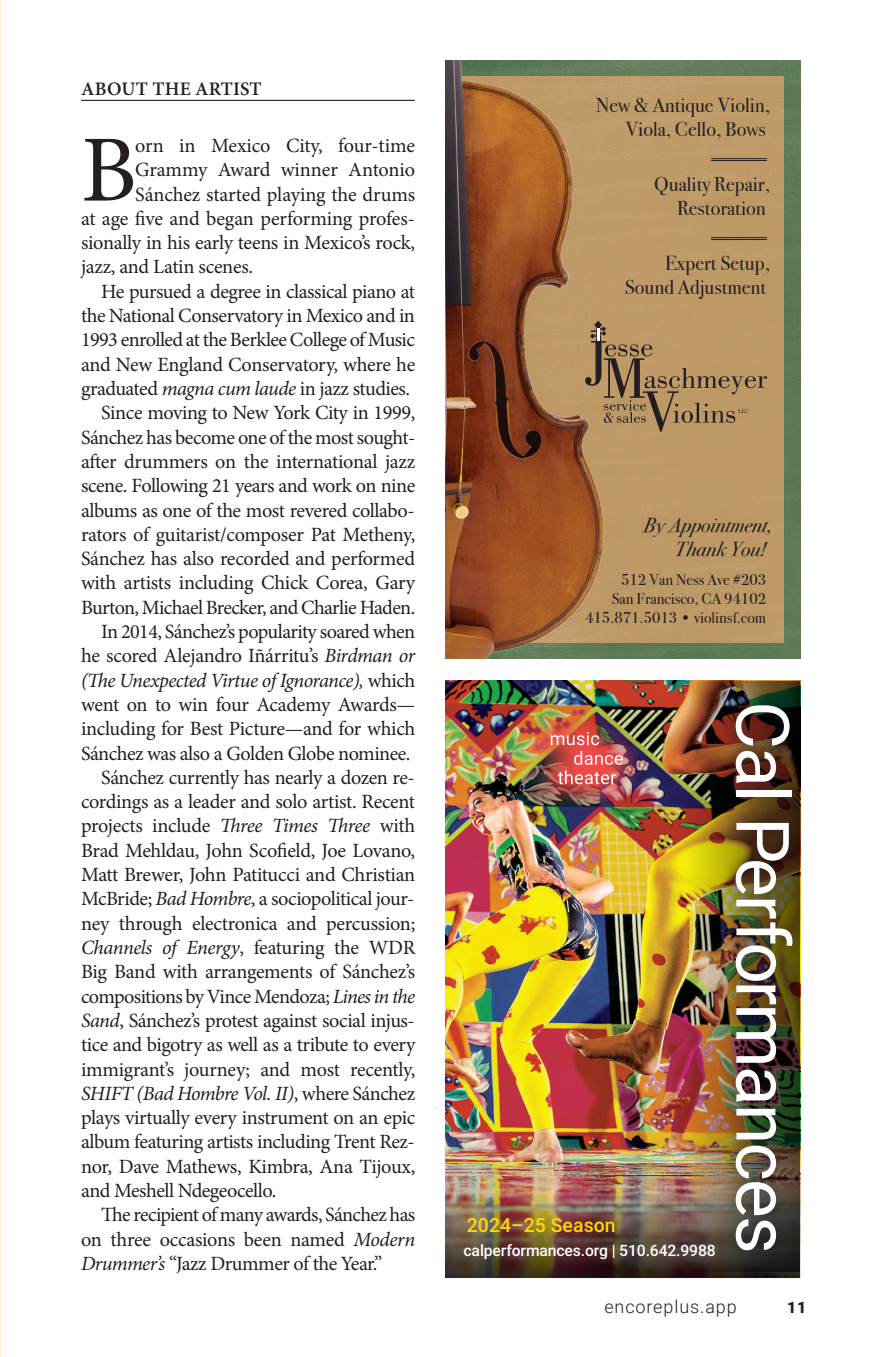
<style>
.page{position:relative;width:871px;height:1357px;background:#fff}
.page>*{position:absolute;margin:0;border:0;box-sizing:border-box;transform-origin:0 0}
.t1{font:94.95px "Minion Pro";color:#231f20}
.t2{font:73.8px "Roboto";letter-spacing:-.03em;color:#fff}
.t3{font:20.25px "Minion Pro";letter-spacing:-.025em;color:#231f20}
.t4{font:italic 20.25px "Minion Pro";letter-spacing:-.03em;color:#231f20}
.t5{font:20.25px/24.3px "Bodoni Svty Two ITCTT";color:#231f20;text-align:right}
.t6{font:20.25px "Minion Pro";letter-spacing:-.005em;color:#231f20}
.t7{font:italic 20.25px/24.3px "Bodoni Svty Two ITCTT";color:#231f20}
.t8{font:500 19.57px "Roboto";color:#ffd801}
.t9{font:600 19.12px "Minion Pro";letter-spacing:.01em;color:#231f20}
.t10{font:300 18px "Roboto";letter-spacing:.05em;color:#231f20}
.t11{font:15.75px/18.9px "Bodoni Svty Two ITCTT";color:#231f20;text-align:right}
.t12{font:500 15.75px "Roboto";letter-spacing:-.01em;color:#fff}
.t13{font:900 15.75px "Roboto";color:#231f20}
.s1{font-style:italic}
.s2{font-style:normal}
</style>
<div class="page">
<img style="left:446px;top:681px;width:354px;height:597px">
<img style="left:682px;top:681px;width:118px;height:590px">
<img style="left:519px;top:705px;width:128px;height:107px">
<svg style="left:551px;top:732px;width:48px;height:13px"></svg>
<svg style="left:558px;top:751px;width:65px;height:33px;background:#e0706e"></svg>
<div style="left:722px;top:691px;width:78px;height:573px;background:#231f20;opacity:.67"></div>
<hr style="left:81px;top:100px;width:334px;height:1px;background:#231f20">
<hr style="left:0;top:0;width:1px;height:1357px;background:#febf3e">
<div style="left:669px;top:61px;width:131px;height:597px;background:#5c7a55"></div>
<div style="left:669px;top:77px;width:115px;height:565px;background:#be9966"></div>
<img style="left:446px;top:61px;width:223px;height:597px">
<svg style="left:585px;top:321px;width:182px;height:111px;background:#aa895d"></svg>
<hr style="left:711px;top:158px;width:56px;height:1px;background:#231f20">
<hr style="left:711px;top:160px;width:56px;height:1px;background:#231f20">
<hr style="left:711px;top:237px;width:56px;height:1px;background:#231f20">
<hr style="left:711px;top:239px;width:56px;height:1px;background:#231f20">
<p class="t9" style="left:81px;top:75px;width:182px">ABOUT THE ARTIST</p>
<h1 class="t1" style="left:81px;top:107px;width:57px">B</h1>
<p class="t6" style="left:135px;top:132px;width:281px">orn in Mexico City, four-time</p>
<p class="t6" style="left:135px;top:156px;width:281px">Grammy Award winner Antonio</p>
<p class="t6" style="left:135px;top:181px;width:281px">Sánchez started playing the drums</p>
<p class="t3" style="left:81px;top:205px;width:335px">at age five and began performing profes-</p>
<p class="t3" style="left:81px;top:229px;width:336px">sionally in his early teens in Mexico’s rock,</p>
<p class="t3" style="left:81px;top:253px;width:174px">jazz, and Latin scenes.</p>
<p class="t3" style="left:101px;top:278px;width:315px">He pursued a degree in classical piano at</p>
<p class="t3" style="left:81px;top:302px;width:335px">the National Conservatory in Mexico and in</p>
<p class="t3" style="left:81px;top:326px;width:335px">1993 enrolled at the Berklee College of Music</p>
<p class="t3" style="left:81px;top:351px;width:336px">and New England Conservatory, where he</p>
<p class="t3" style="left:81px;top:375px;width:330px">graduated <span class="s1">magna cum laude</span> in jazz studies.</p>
<p class="t3" style="left:101px;top:399px;width:315px">Since moving to New York City in 1999,</p>
<p class="t3" style="left:81px;top:424px;width:336px">Sánchez has become one of the most sought-</p>
<p class="t3" style="left:81px;top:448px;width:336px">after drummers on the international jazz</p>
<p class="t3" style="left:81px;top:472px;width:336px">scene. Following 21 years and work on nine</p>
<p class="t3" style="left:81px;top:496px;width:335px">albums as one of the most revered collabo-</p>
<p class="t3" style="left:81px;top:521px;width:336px">rators of guitarist/composer Pat Metheny,</p>
<p class="t3" style="left:81px;top:545px;width:336px">Sánchez has also recorded and performed</p>
<p class="t3" style="left:81px;top:569px;width:336px">with artists including Chick Corea, Gary</p>
<p class="t3" style="left:81px;top:594px;width:336px">Burton, Michael Brecker, and Charlie Haden.</p>
<p class="t3" style="left:101px;top:618px;width:315px">In 2014, Sánchez’s popularity soared when</p>
<p class="t3" style="left:81px;top:642px;width:336px">he scored Alejandro Iñárritu’s <span class="s1">Birdman or</span></p>
<p class="t4" style="left:81px;top:666px;width:336px">(The Unexpected Virtue of Ignorance), <span class="s2">which</span></p>
<p class="t3" style="left:81px;top:691px;width:336px">went on to win four Academy Awards—</p>
<p class="t3" style="left:81px;top:715px;width:336px">including for Best Picture—and for which</p>
<p class="t3" style="left:81px;top:739px;width:331px">Sánchez was also a Golden Globe nominee.</p>
<p class="t3" style="left:101px;top:764px;width:315px">Sánchez currently has nearly a dozen re-</p>
<p class="t3" style="left:81px;top:788px;width:336px">cordings as a leader and solo artist. Recent</p>
<p class="t3" style="left:81px;top:812px;width:336px">projects include <span class="s1">Three Times Three</span> with</p>
<p class="t3" style="left:81px;top:837px;width:336px">Brad Mehldau, John Scofield, Joe Lovano,</p>
<p class="t3" style="left:81px;top:861px;width:336px">Matt Brewer, John Patitucci and Christian</p>
<p class="t3" style="left:81px;top:885px;width:335px">McBride; <span class="s1">Bad Hombre</span>, a sociopolitical jour-</p>
<p class="t3" style="left:81px;top:910px;width:336px">ney through electronica and percussion;</p>
<p class="t4" style="left:81px;top:934px;width:336px">Channels of Energy<span class="s2">, featuring the WDR</span></p>
<p class="t3" style="left:81px;top:958px;width:336px">Big Band with arrangements of Sánchez’s</p>
<p class="t3" style="left:81px;top:982px;width:336px">compositions by Vince Mendoza; <span class="s1">Lines in the</span></p>
<p class="t3" style="left:81px;top:1007px;width:335px"><span class="s1">Sand</span>, Sánchez’s protest against social injus-</p>
<p class="t3" style="left:81px;top:1031px;width:336px">tice and bigotry as well as a tribute to every</p>
<p class="t3" style="left:81px;top:1055px;width:336px">immigrant’s journey; and most recently,</p>
<p class="t4" style="left:81px;top:1079px;width:336px">SHIFT (Bad Hombre Vol. II)<span class="s2">, where Sánchez</span></p>
<p class="t3" style="left:81px;top:1104px;width:336px">plays virtually every instrument on an epic</p>
<p class="t3" style="left:81px;top:1128px;width:335px">album featuring artists including Trent Rez-</p>
<p class="t3" style="left:81px;top:1153px;width:336px">nor, Dave Mathews, Kimbra, Ana Tijoux,</p>
<p class="t3" style="left:81px;top:1177px;width:197px">and Meshell Ndegeocello.</p>
<p class="t3" style="left:101px;top:1201px;width:315px">The recipient of many awards, Sánchez has</p>
<p class="t3" style="left:81px;top:1225px;width:336px">on three occasions been named <span class="s1">Modern</span></p>
<p class="t3" style="left:81px;top:1250px;width:303px"><span class="s1">Drummer’s</span> “Jazz Drummer of the Year.”</p>
<p class="t5" style="left:596px;top:91px;width:175px">New &amp; Antique Violin,<br>Viola, Cello, Bows</p>
<p class="t5" style="left:654px;top:170px;width:117px">Quality Repair,<br>Restoration</p>
<p class="t5" style="left:625px;top:249px;width:147px">Expert Setup,<br>Sound Adjustment</p>
<p class="t7" style="left:675px;top:512px;width:99px;text-indent:-31px">By Appointment,<br>Thank You!</p>
<p class="t11" style="left:585px;top:569px;width:183px">512 Van Ness Ave #203<br>San Francisco, CA 94102<br>415.871.5013 • violinsf.com</p>
<p class="t8" style="left:467px;top:1211px;width:150px">2024–25 Season</p>
<p class="t12" style="left:463px;top:1239px;width:254px">calperformances.org | 510.642.9988</p>
<h2 class="t2" style="left:814px;top:701px;width:554px;rotate:90deg">Cal Performances</h2>
<p class="t10" style="left:604px;top:1294px;width:134px">encoreplus.app</p>
<p class="t13" style="left:787px;top:1296px;width:21px">11</p>
</div>
